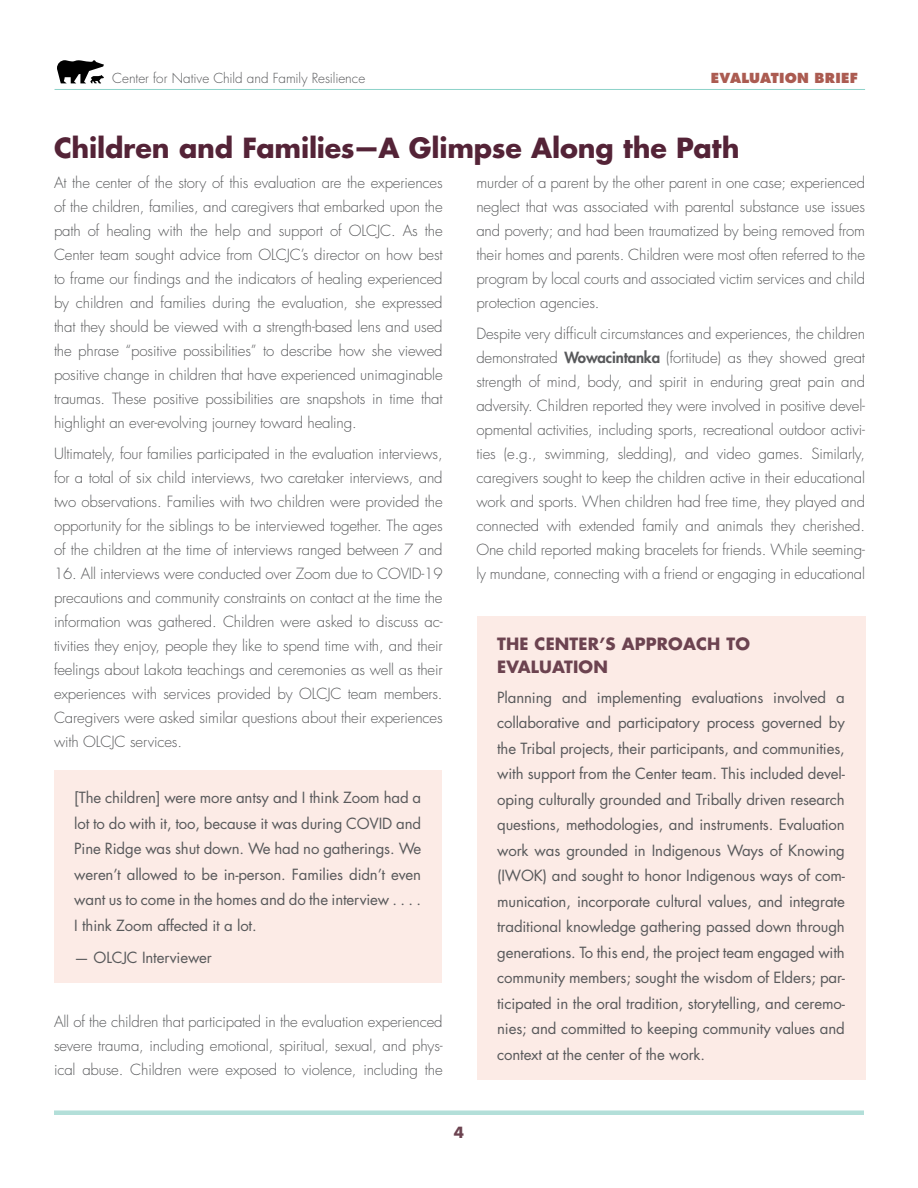
<style>
.page{position:relative;width:918px;height:1188px;background:#fff}
.page>*{position:absolute;margin:0;border:0;box-sizing:border-box;transform-origin:0 0}
.H2_span{font:700 27px "Futura Std";letter-spacing:-.01em;color:#542337}
.Callout_box_H1_CAP{font:700 16.5px/22.5px "Futura Std";letter-spacing:.01em;color:#6c4350}
.body_10_16{font:300 15px/24px "Futura Std";letter-spacing:-.01em;color:#58595b;text-align:justify}
.Callout_box_TEXT{font:15px/25.5px "Futura Std";letter-spacing:-.01em;color:#58595b;text-align:justify}
.t1{font:700 15px "Futura Std";color:#6c4350}
.t2{font:300 13.5px "Futura Std";letter-spacing:-.005em;color:#58595b}
.t3{font:800 13.5px "Futura Std";letter-spacing:.015em;color:#ab5b51}
.s1{font-weight:800}
</style>
<div class="page">
<div style="left:54px;top:1110px;width:810px;height:5px;background:#b3dfd9"></div>
<svg style="left:57px;top:60px;width:47px;height:23px"></svg>
<hr style="left:55px;top:89px;width:810px;height:1px;background:#8dd2c9">
<div style="left:54px;top:771px;width:387px;height:212px;background:#fcebe6"></div>
<div style="left:477px;top:617px;width:388px;height:463px;background:#fcebe6"></div>
<p class="t2" style="left:112px;top:70px;width:255px">Center for Native Child and Family Resilience</p>
<p class="t3" style="left:711px;top:70px;width:148px">EVALUATION BRIEF</p>
<h3 class="H2_span" style="left:54px;top:129px;width:687px">Children and Families—A Glimpse Along the Path</h3>
<p class="body_10_16" style="left:54px;top:171px;width:390px">At the center of the story of this evaluation are the experiences of the children, families, and caregivers that embarked upon the path of healing with the help and support of OLCJC. As the Center team sought advice from OLCJC’s director on how best to frame our findings and the indicators of healing experienced by children and families during the evaluation, she expressed that they should be viewed with a strength-based lens and used the phrase “positive possibilities” to describe how she viewed positive change in children that have experienced unimaginable traumas. These positive possibilities are snapshots in time that highlight an ever-evolving journey toward healing.</p>
<p class="body_10_16" style="left:54px;top:442px;width:390px">Ultimately, four families participated in the evaluation interviews, for a total of six child interviews, two caretaker interviews, and two observations. Families with two children were provided the opportunity for the siblings to be interviewed together. The ages of the children at the time of interviews ranged between 7 and</p>
<p class="body_10_16" style="left:54px;top:562px;width:390px">16. All interviews were conducted over Zoom due to COVID-19 precautions and community constraints on contact at the time the information was gathered. Children were asked to discuss ac&shy;tivities they enjoy, people they like to spend time with, and their feelings about Lakota teachings and ceremonies as well as their experiences with services provided by OLCJC team members.<br>Caregivers were asked similar questions about their experiences with OLCJC services.</p>
<p class="body_10_16" style="left:476px;top:171px;width:390px">murder of a parent by the other parent in one case; experienced neglect that was associated with parental substance use issues and poverty; and had been traumatized by being removed from their homes and parents. Children were most often referred to the program by local courts and associated victim services and child protection agencies.</p>
<p class="body_10_16" style="left:476px;top:322px;width:390px">Despite very difficult circumstances and experiences, the children demonstrated <span class="s1">Wowacintanka</span> (fortitude) as they showed great strength of mind, body, and spirit in enduring great pain and adversity. Children reported they were involved in positive devel&shy;opmental activities, including sports, recreational outdoor activi&shy;ties (e.g., swimming, sledding), and video games. Similarly, caregivers sought to keep the children active in their educational work and sports. When children had free time, they played and connected with extended family and animals they cherished.<br>One child reported making bracelets for friends. While seeming&shy;ly mundane, connecting with a friend or engaging in educational</p>
<p class="Callout_box_H1_CAP" style="left:497px;top:633px;width:254px">THE CENTER’S APPROACH TO<br>EVALUATION</p>
<p class="Callout_box_TEXT" style="left:497px;top:685px;width:349px">Planning and implementing evaluations involved a collaborative and participatory process governed by the Tribal projects, their participants, and communities, with support from the Center team. This included devel&shy;oping culturally grounded and Tribally driven research questions, methodologies, and instruments. Evaluation work was grounded in Indigenous Ways of Knowing (IWOK) and sought to honor Indigenous ways of com&shy;munication, incorporate cultural values, and integrate traditional knowledge gathering passed down through generations. To this end, the project team engaged with community members; sought the wisdom of Elders; par&shy;ticipated in the oral tradition, storytelling, and ceremo&shy;nies; and committed to keeping community values and context at the center of the work.</p>
<p class="Callout_box_TEXT" style="left:74px;top:785px;width:349px">[The children] were more antsy and I think Zoom had a lot to do with it, too, because it was during COVID and Pine Ridge was shut down. We had no gatherings. We weren’t allowed to be in-person. Families didn’t even want us to come in the homes and do the interview . . . .<br>I think Zoom affected it a lot.</p>
<p class="Callout_box_TEXT" style="left:74px;top:945px;width:139px">— OLCJC Interviewer</p>
<p class="body_10_16" style="left:54px;top:1010px;width:390px">All of the children that participated in the evaluation experienced severe trauma, including emotional, spiritual, sexual, and phys&shy;ical abuse. Children were exposed to violence, including the</p>
<p class="t1" style="left:454px;top:1122px;width:12px">4</p>
</div>
